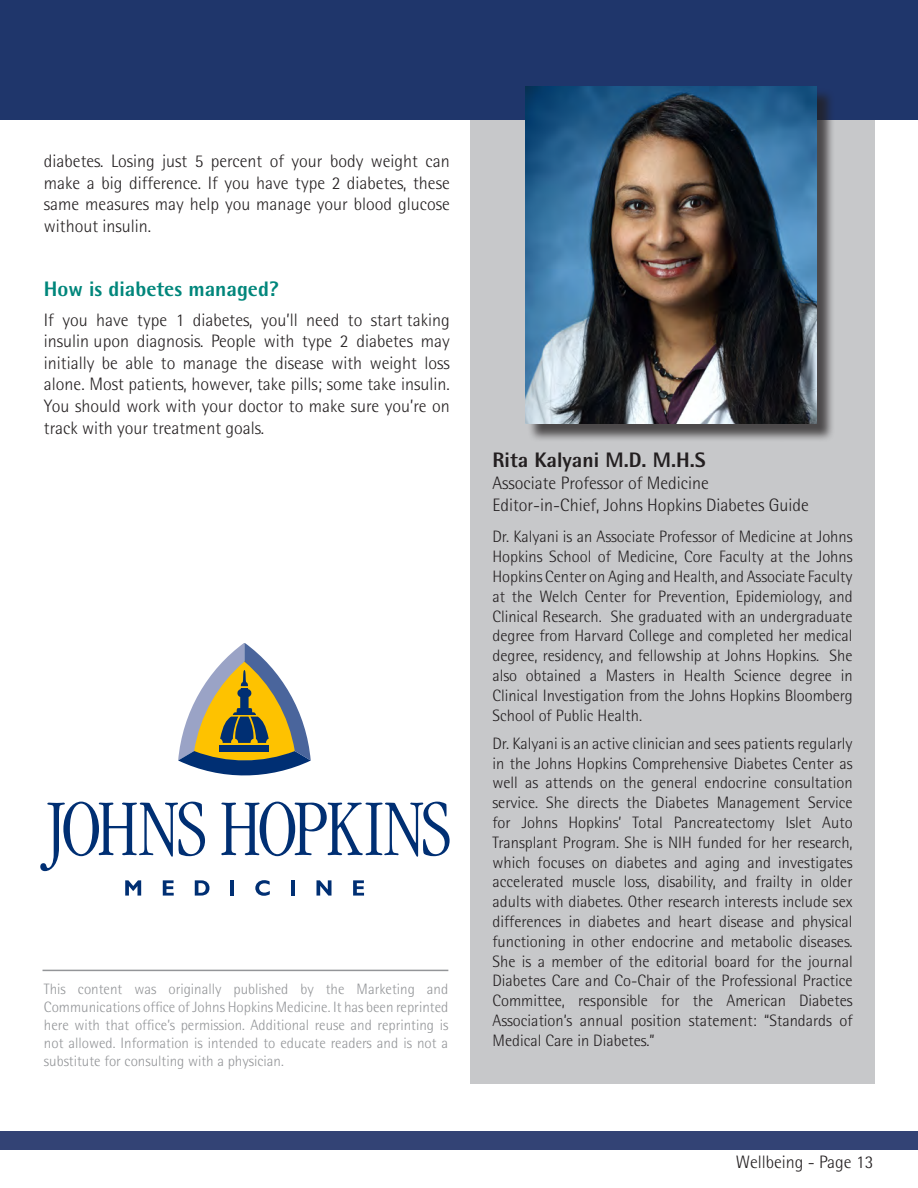
<style>
.page{position:relative;width:918px;height:1188px;background:#fff}
.page>*{position:absolute;margin:0;border:0;box-sizing:border-box;transform-origin:0 0}
.t1{font:800 21px "Agfa Rotis Semisans";color:#00867b}
.t2{font:800 21px "Agfa Rotis Semisans";color:#231f20}
.t3{font:300 18px/21.6px "Agfa Rotis Semisans";color:#231f20;text-align:justify}
.t4{font:300 16.5px/19.8px "Agfa Rotis Semisans";color:#231f20;text-align:justify}
.t5{font:300 15px/18px "Agfa Rotis Semisans";color:#939598;text-align:justify}
</style>
<div class="page">
<div style="left:470px;top:44px;width:405px;height:1040px;background:#c7c8ca"></div>
<div style="left:0;top:1131px;width:918px;height:19px;background:#334375"></div>
<div style="left:0;top:0;width:918px;height:119px;background:#1f366b"></div>
<div style="left:527px;top:88px;width:308px;height:354px;background:#231f20;opacity:.75"></div>
<img style="left:525px;top:86px;width:291px;height:338px">
<svg style="left:125px;top:880px;width:16px;height:16px"></svg>
<svg style="left:163px;top:880px;width:11px;height:16px"></svg>
<svg style="left:195px;top:880px;width:15px;height:16px"></svg>
<hr style="left:231px;top:880px;width:3px;height:16px;background:#002f73">
<svg style="left:255px;top:880px;width:15px;height:16px"></svg>
<hr style="left:291px;top:880px;width:4px;height:16px;background:#002f73">
<svg style="left:317px;top:880px;width:15px;height:16px"></svg>
<svg style="left:353px;top:880px;width:11px;height:16px"></svg>
<svg style="left:40px;top:802px;width:165px;height:69px"></svg>
<svg style="left:221px;top:802px;width:229px;height:55px"></svg>
<svg style="left:178px;top:643px;width:133px;height:133px"></svg>
<hr style="left:43px;top:970px;width:405px;height:1px;background:#939598">
<p class="t3" style="left:44px;top:150px;width:407px">diabetes. Losing just 5 percent of your body weight can make a big difference. If you have type 2 diabetes, these same measures may help you manage your blood glucose without insulin.</p>
<p class="t1" style="left:44px;top:275px;width:236px">How is diabetes managed?</p>
<p class="t3" style="left:44px;top:309px;width:407px">If you have type 1 diabetes, you’ll need to start taking insulin upon diagnosis. People with type 2 diabetes may initially be able to manage the disease with weight loss alone. Most patients, however, take pills; some take insulin.<br>You should work with your doctor to make sure you’re on track with your treatment goals.</p>
<p class="t5" style="left:44px;top:980px;width:406px">This content was originally published by the Marketing and Communications office of Johns Hopkins Medicine. It has been reprinted here with that office’s permission. Additional reuse and reprinting is not allowed. Information is intended to educate readers and is not a substitute for consulting with a physician.</p>
<p class="t2" style="left:492px;top:447px;width:215px">Rita Kalyani M.D. M.H.S</p>
<p class="t3" style="left:492px;top:472px;width:218px">Associate Professor of Medicine</p>
<p class="t3" style="left:492px;top:494px;width:318px">Editor-in-Chief, Johns Hopkins Diabetes Guide</p>
<p class="t4" style="left:492px;top:527px;width:362px">Dr. Kalyani is an Associate Professor of Medicine at Johns Hopkins School of Medicine, Core Faculty at the Johns Hopkins Center on Aging and Health, and Associate Faculty at the Welch Center for Prevention, Epidemiology, and Clinical Research. She graduated with an undergraduate degree from Harvard College and completed her medical degree, residency, and fellowship at Johns Hopkins. She also obtained a Masters in Health Science degree in Clinical Investigation from the Johns Hopkins Bloomberg School of Public Health.</p>
<p class="t4" style="left:492px;top:733px;width:362px">Dr. Kalyani is an active clinician and sees patients regularly in the Johns Hopkins Comprehensive Diabetes Center as well as attends on the general endocrine consultation service. She directs the Diabetes Management Service for Johns Hopkins’ Total Pancreatectomy Islet Auto Transplant Program. She is NIH funded for her research, which focuses on diabetes and aging and investigates accelerated muscle loss, disability, and frailty in older adults with diabetes. Other research interests include sex differences in diabetes and heart disease and physical functioning in other endocrine and metabolic diseases.<br>She is a member of the editorial board for the journal Diabetes Care and Co-Chair of the Professional Practice Committee, responsible for the American Diabetes Association’s annual position statement: “Standards of Medical Care in Diabetes.”</p>
<p class="t3" style="left:736px;top:1151px;width:139px">Wellbeing - Page 13</p>
</div>
